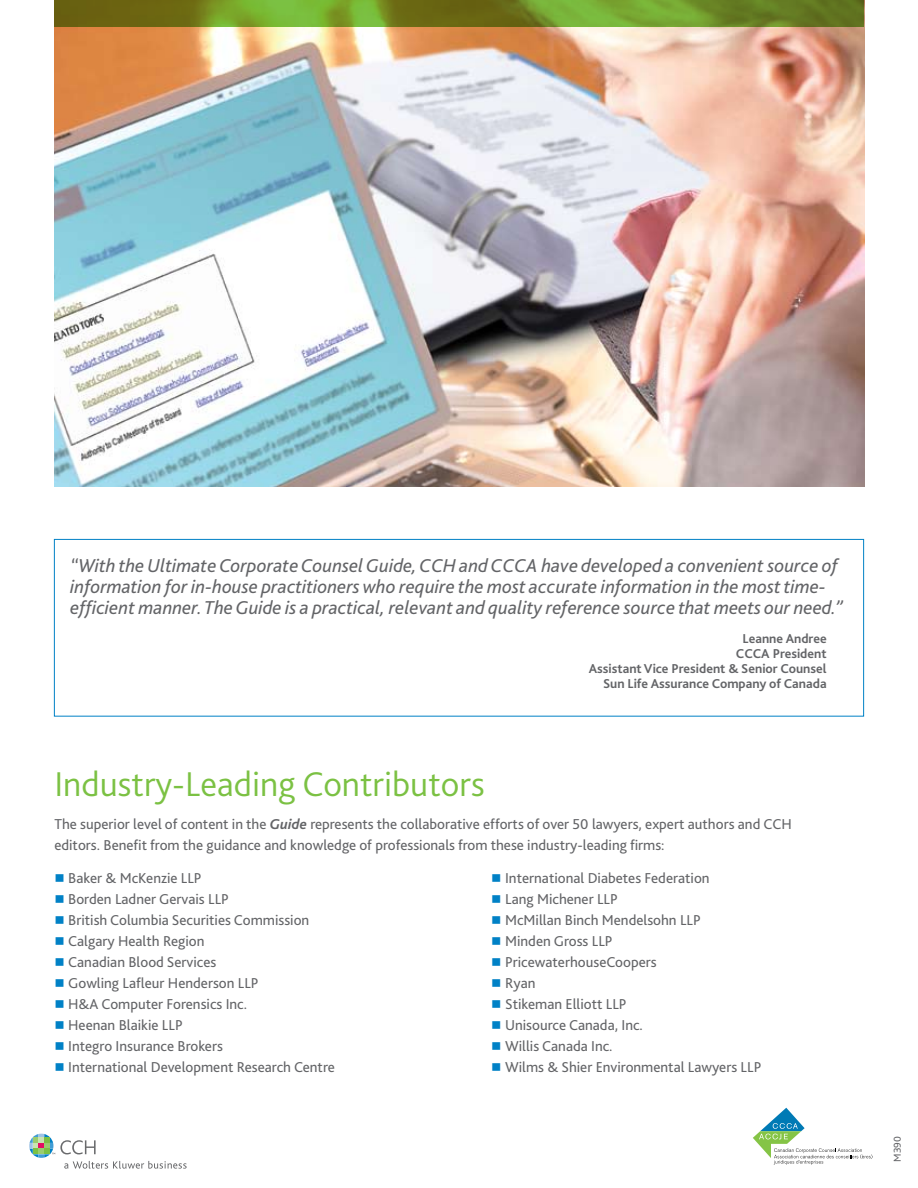
<style>
.page{position:relative;width:918px;height:1188px;background:#fff}
.page>*{position:absolute;margin:0;border:0;box-sizing:border-box;transform-origin:0 0}
.t1{font:300 36px "Bliss 2";color:#7bc143}
.t2{font:italic 19.5px/21px "Bliss 2";color:#636467}
.t3{font:15px/21px "Bliss 2";color:#636467}
.t4{font:700 13.5px/15px "Bliss 2";color:#636467;text-align:right}
.t5{font:10.5px "Bliss 2";color:#636467}
.s1{font-weight:700;font-style:italic}
.s2{font-family:"Newspaper Pi BT";color:#0081c6}
</style>
<div class="page">
<svg style="left:29px;top:1134px;width:158px;height:35px"></svg>
<svg style="left:753px;top:1108px;width:119px;height:57px"></svg>
<img style="left:54px;top:27px;width:810px;height:459px">
<div style="left:54px;top:539px;width:810px;height:178px;border:1px solid #0081c6"></div>
<svg style="left:54px;top:0;width:810px;height:27px;background:#6f8924"></svg>
<p class="t2" style="left:70px;top:555px;width:774px">“With the Ultimate Corporate Counsel Guide, CCH and CCCA have developed a convenient source of information for in-house practitioners who require the most accurate information in the most time&shy;efficient manner. The Guide is a practical, relevant and quality reference source that meets our need.”</p>
<p class="t4" style="left:589px;top:631px;width:239px">Leanne Andree<br>CCCA President<br>Assistant Vice President &amp; Senior Counsel<br>Sun Life Assurance Company of Canada</p>
<h1 class="t1" style="left:54px;top:761px;width:432px">Industry-Leading Contributors</h1>
<p class="t3" style="left:54px;top:813px;width:739px">The superior level of content in the <span class="s1">Guide</span> represents the collaborative efforts of over 50 lawyers, expert authors and CCH editors. Benefit from the guidance and knowledge of professionals from these industry-leading firms:</p>
<p class="t3" style="left:54px;top:867px;width:282px"><span class="s2">r</span> Baker &amp; McKenzie LLP<br><span class="s2">r</span> Borden Ladner Gervais LLP<br><span class="s2">r</span> British Columbia Securities Commission<br><span class="s2">r</span> Calgary Health Region<br><span class="s2">r</span> Canadian Blood Services<br><span class="s2">r</span> Gowling Lafleur Henderson LLP<br><span class="s2">r</span> H&amp;A Computer Forensics Inc.<br><span class="s2">r</span> Heenan Blaikie LLP<br><span class="s2">r</span> Integro Insurance Brokers<br><span class="s2">r</span> International Development Research Centre</p>
<p class="t3" style="left:491px;top:867px;width:272px"><span class="s2">r</span> International Diabetes Federation<br><span class="s2">r</span> Lang Michener LLP<br><span class="s2">r</span> McMillan Binch Mendelsohn LLP<br><span class="s2">r</span> Minden Gross LLP<br><span class="s2">r</span> PricewaterhouseCoopers<br><span class="s2">r</span> Ryan<br><span class="s2">r</span> Stikeman Elliott LLP<br><span class="s2">r</span> Unisource Canada, Inc.<br><span class="s2">r</span> Willis Canada Inc.<br><span class="s2">r</span> Wilms &amp; Shier Environmental Lawyers LLP</p>
<p class="t5" style="left:891px;top:1162px;width:27px;rotate:-90deg">M390</p>
</div>
